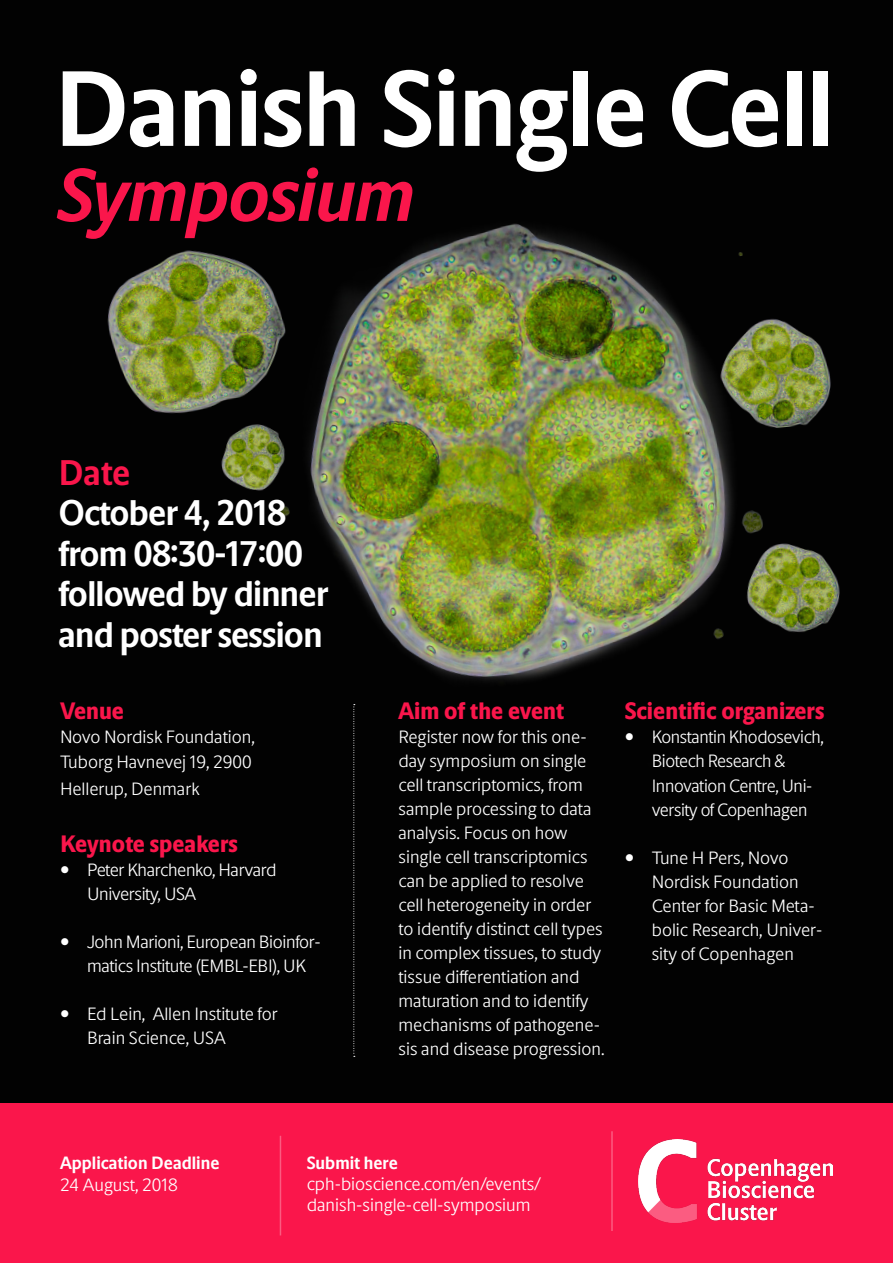
<style>
.page{position:relative;width:893px;height:1263px;background:#fff}
.page>*{position:absolute;margin:0;border:0;box-sizing:border-box;transform-origin:0 0}
.t1{font:700 108px "Novo Apply Sans";letter-spacing:-.01em;color:#fff}
.t2{font:italic 700 75px "Novo Apply Sans";letter-spacing:-.01em;color:#fa164b}
.t3{font:700 36px/40.5px "Novo Apply Sans";letter-spacing:-.02em;color:#fff}
.t4{font:700 36px "Novo Apply Sans";color:#fa164b}
.t5{font:800 24px "Novo Apply Sans";color:#fa164b}
.t6{font:300 18px/24px "Novo Apply Sans";color:#fff}
.t7{font:300 18px/24px "Novo Apply Sans";letter-spacing:-.02em;color:#fff}
.t8{font:700 18px/21px "Novo Apply Sans";color:#fff}
.s1{font-weight:300}
.s2{font-weight:700}
</style>
<div class="page">
<img style="left:0;top:0;width:893px;height:1103px">
<div style="left:0;top:1103px;width:893px;height:160px;background:#fa164b"></div>
<img style="left:638px;top:1139px;width:195px;height:84px">
<hr style="left:611px;top:1131px;width:2px;height:100px;background:#fff">
<hr style="left:280px;top:1136px;width:1px;height:99px;background:#fff">
<svg style="left:353px;top:704px;width:2px;height:353px"></svg>
<p class="t1" style="left:54px;top:31px;width:782px">Danish Single Cell</p>
<p class="t2" style="left:54px;top:141px;width:359px">Symposium</p>
<p class="t4" style="left:58px;top:446px;width:73px">Date</p>
<p class="t3" style="left:58px;top:490px;width:271px">October 4, 2018 from 08:30-17:00 followed by dinner and poster session</p>
<p class="t5" style="left:60px;top:694px;width:66px">Venue</p>
<p class="t6" style="left:60px;top:724px;width:196px">Novo Nordisk Foundation,<br>Tuborg Havnevej 19, 2900</p>
<p class="t6" style="left:60px;top:775px;width:141px">Hellerup, Denmark</p>
<p class="t5" style="left:60px;top:826px;width:179px">Keynote speakers</p>
<p class="t7" style="left:87px;top:857px;width:191px;text-indent:-27px">• Peter Kharchenko, Harvard<br>University, USA</p>
<p class="t7" style="left:87px;top:929px;width:235px;text-indent:-27px">• John Marioni, European Bioinfor&shy;matics Institute (EMBL-EBI), UK</p>
<p class="t6" style="left:87px;top:1001px;width:192px;text-indent:-27px">• Ed Lein, Allen Institute for<br>Brain Science, USA</p>
<p class="t5" style="left:398px;top:694px;width:167px">Aim of the event</p>
<p class="t6" style="left:398px;top:724px;width:208px">Register now for this one&shy;day symposium on single cell transcriptomics, from sample processing to data analysis. Focus on how single cell transcriptomics can be applied to resolve cell heterogeneity in order to identify distinct cell types in complex tissues, to study tissue differentiation and maturation and to identify mechanisms of pathogene&shy;sis and disease progression.</p>
<p class="t5" style="left:625px;top:694px;width:201px">Scientific organizers</p>
<p class="t7" style="left:652px;top:724px;width:174px;text-indent:-27px">• Konstantin Khodosevich,<br>Biotech Research &amp;<br>Innovation Centre, Uni&shy;versity of Copenhagen</p>
<p class="t6" style="left:652px;top:844px;width:172px;text-indent:-27px">• Tune H Pers, Novo<br>Nordisk Foundation<br>Center for Basic Meta&shy;bolic Research, Univer&shy;sity of Copenhagen</p>
<p class="t8" style="left:60px;top:1152px;width:161px">Application Deadline<br><span class="s1">24 August, 2018</span></p>
<p class="t6" style="left:307px;top:1151px;width:236px;line-height:21px"><span class="s2">Submit here </span>cph-bioscience.com/en/events/ danish-single-cell-symposium</p>
</div>
